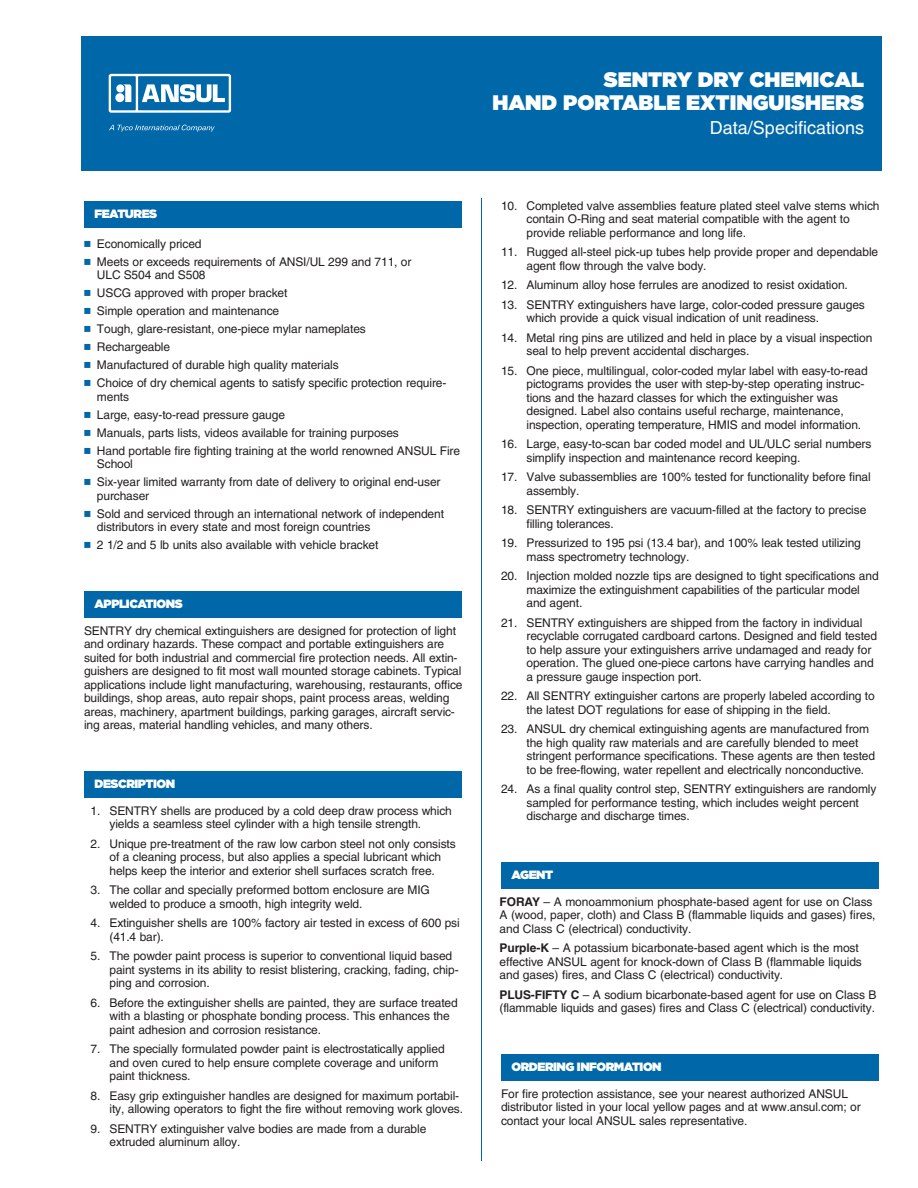
<style>
.page{position:relative;width:918px;height:1188px;background:#fff}
.page>*{position:absolute;margin:0;border:0;box-sizing:border-box;transform-origin:0 0}
.t1{font:900 21px/22.5px "Gotham";color:#fff;text-align:right}
.t2{font:18px "Helvetica";color:#fff}
.t3{font:12px/13.5px "Helvetica";letter-spacing:-.01em;color:#231f20}
.t4{font:900 12px "Gotham";letter-spacing:-.035em;color:#fff}
.s1{font-weight:700}
</style>
<div class="page">
<div style="left:501px;top:1054px;width:378px;height:27px;background:#0068a9"></div>
<div style="left:501px;top:862px;width:378px;height:27px;background:#0068a9"></div>
<div style="left:84px;top:771px;width:378px;height:27px;background:#0068a9"></div>
<div style="left:84px;top:591px;width:378px;height:27px;background:#0068a9"></div>
<div style="left:84px;top:201px;width:378px;height:27px;background:#0068a9"></div>
<hr style="left:481px;top:198px;width:1px;height:963px;background:#0068a9">
<div style="left:81px;top:36px;width:801px;height:135px;background:#0068a9"></div>
<svg style="left:109px;top:74px;width:122px;height:39px"></svg>
<svg style="left:109px;top:125px;width:106px;height:7px"></svg>
<p class="t4" style="left:94px;top:206px;width:64px">FEATURES</p>
<p class="t3" style="left:97px;top:235px;width:316px;line-height:18px">Economically priced<br>Meets or exceeds requirements of ANSI/UL 299 and 711, or</p>
<p class="t3" style="left:97px;top:267px;width:351px;line-height:18px">ULC S504 and S508<br>USCG approved with proper bracket<br>Simple operation and maintenance<br>Tough, glare-resistant, one-piece mylar nameplates<br>Rechargeable<br>Manufactured of durable high quality materials<br>Choice of dry chemical agents to satisfy specific protection require-</p>
<p class="t3" style="left:97px;top:388px;width:365px;line-height:18px">ments<br>Large, easy-to-read pressure gauge<br>Manuals, parts lists, videos available for training purposes<br>Hand portable fire fighting training at the world renowned ANSUL Fire</p>
<p class="t3" style="left:97px;top:456px;width:345px;line-height:18px">School<br>Six-year limited warranty from date of delivery to original end-user</p>
<p class="t3" style="left:97px;top:487px;width:349px;line-height:18px">purchaser<br>Sold and serviced through an international network of independent</p>
<p class="t3" style="left:97px;top:519px;width:283px;line-height:18px">distributors in every state and most foreign countries<br>2 1/2 and 5 lb units also available with vehicle bracket</p>
<p class="t4" style="left:94px;top:596px;width:90px">APPLICATIONS</p>
<p class="t3" style="left:84px;top:625px;width:380px">SENTRY dry chemical extinguishers are designed for protection of light and ordinary hazards. These compact and portable extinguishers are suited for both industrial and commercial fire protection needs. All extin&shy;guishers are designed to fit most wall mounted storage cabinets. Typical applications include light manufacturing, warehousing, restaurants, office buildings, shop areas, auto repair shops, paint process areas, welding areas, machinery, apartment buildings, parking garages, aircraft servic&shy;ing areas, material handling vehicles, and many others.</p>
<p class="t4" style="left:94px;top:776px;width:82px">DESCRIPTION</p>
<p class="t3" style="left:110px;top:805px;width:344px;text-indent:-19px">1. SENTRY shells are produced by a cold deep draw process which yields a seamless steel cylinder with a high tensile strength.</p>
<p class="t3" style="left:91px;top:838px;width:367px;text-align:center">2. Unique pre-treatment of the raw low carbon steel not only consists of a cleaning process, but also applies a special lubricant which<br>helps keep the interior and exterior shell surfaces scratch free.</p>
<p class="t3" style="left:110px;top:884px;width:322px;text-indent:-19px">3. The collar and specially preformed bottom enclosure are MIG welded to produce a smooth, high integrity weld.</p>
<p class="t3" style="left:110px;top:917px;width:352px;text-indent:-19px">4. Extinguisher shells are 100% factory air tested in excess of 600 psi (41.4 bar).</p>
<p class="t3" style="left:110px;top:950px;width:351px;text-indent:-19px">5. The powder paint process is superior to conventional liquid based paint systems in its ability to resist blistering, cracking, fading, chip&shy;ping and corrosion.</p>
<p class="t3" style="left:110px;top:997px;width:350px;text-indent:-19px">6. Before the extinguisher shells are painted, they are surface treated with a blasting or phosphate bonding process. This enhances the paint adhesion and corrosion resistance.</p>
<p class="t3" style="left:110px;top:1043px;width:337px;text-indent:-19px">7. The specially formulated powder paint is electrostatically applied and oven cured to help ensure complete coverage and uniform paint thickness.</p>
<p class="t3" style="left:110px;top:1090px;width:355px;text-indent:-19px">8. Easy grip extinguisher handles are designed for maximum portabil&shy;ity, allowing operators to fight the fire without removing work gloves.</p>
<p class="t3" style="left:110px;top:1123px;width:318px;text-indent:-19px">9. SENTRY extinguisher valve bodies are made from a durable extruded aluminum alloy.</p>
<h1 class="t1" style="left:492px;top:68px;width:373px">SENTRY DRY CHEMICAL<br>HAND PORTABLE EXTINGUISHERS</h1>
<h2 class="t2" style="left:710px;top:121px;width:156px">Data/Specifications</h2>
<p class="t3" style="left:527px;top:200px;width:355px;text-indent:-26px">10. Completed valve assemblies feature plated steel valve stems which contain O-Ring and seat material compatible with the agent to provide reliable performance and long life.</p>
<p class="t3" style="left:527px;top:246px;width:353px;text-indent:-26px">11. Rugged all-steel pick-up tubes help provide proper and dependable agent flow through the valve body.</p>
<p class="t3" style="left:501px;top:279px;width:348px">12. Aluminum alloy hose ferrules are anodized to resist oxidation.</p>
<p class="t3" style="left:527px;top:299px;width:340px;text-indent:-26px">13. SENTRY extinguishers have large, color-coded pressure gauges which provide a quick visual indication of unit readiness.</p>
<p class="t3" style="left:527px;top:332px;width:347px;text-indent:-26px">14. Metal ring pins are utilized and held in place by a visual inspection seal to help prevent accidental discharges.</p>
<p class="t3" style="left:527px;top:365px;width:343px;text-indent:-26px">15. One piece, multilingual, color-coded mylar label with easy-to-read pictograms provides the user with step-by-step operating instruc&shy;tions and the hazard classes for which the extinguisher was designed. Label also contains useful recharge, maintenance, inspection, operating temperature, HMIS and model information.</p>
<p class="t3" style="left:527px;top:438px;width:346px;text-indent:-26px">16. Large, easy-to-scan bar coded model and UL/ULC serial numbers simplify inspection and maintenance record keeping.</p>
<p class="t3" style="left:527px;top:471px;width:346px;text-indent:-26px">17. Valve subassemblies are 100% tested for functionality before final assembly.</p>
<p class="t3" style="left:527px;top:504px;width:341px;text-indent:-26px">18. SENTRY extinguishers are vacuum-filled at the factory to precise filling tolerances.</p>
<p class="t3" style="left:527px;top:537px;width:336px;text-indent:-26px">19. Pressurized to 195 psi (13.4 bar), and 100% leak tested utilizing mass spectrometry technology.</p>
<p class="t3" style="left:527px;top:570px;width:354px;text-indent:-26px">20. Injection molded nozzle tips are designed to tight specifications and maximize the extinguishment capabilities of the particular model and agent.</p>
<p class="t3" style="left:527px;top:617px;width:352px;text-indent:-26px">21. SENTRY extinguishers are shipped from the factory in individual recyclable corrugated cardboard cartons. Designed and field tested to help assure your extinguishers arrive undamaged and ready for operation. The glued one-piece cartons have carrying handles and a pressure gauge inspection port.</p>
<p class="t3" style="left:527px;top:690px;width:350px;text-indent:-26px">22. All SENTRY extinguisher cartons are properly labeled according to the latest DOT regulations for ease of shipping in the field.</p>
<p class="t3" style="left:527px;top:723px;width:350px;text-indent:-26px">23. ANSUL dry chemical extinguishing agents are manufactured from the high quality raw materials and are carefully blended to meet stringent performance specifications. These agents are then tested to be free-flowing, water repellent and electrically nonconductive.</p>
<p class="t3" style="left:527px;top:783px;width:351px;text-indent:-26px">24. As a final quality control step, SENTRY extinguishers are randomly sampled for performance testing, which includes weight percent discharge and discharge times.</p>
<p class="t4" style="left:512px;top:868px;width:43px">AGENT</p>
<p class="t3" style="left:500px;top:896px;width:378px"><span class="s1">FORAY</span> – A monoammonium phosphate-based agent for use on Class<br>A (wood, paper, cloth) and Class B (flammable liquids and gases) fires, and Class C (electrical) conductivity.</p>
<p class="t3" style="left:500px;top:942px;width:364px"><span class="s1">Purple-K</span> – A potassium bicarbonate-based agent which is the most effective ANSUL agent for knock-down of Class B (flammable liquids and gases) fires, and Class C (electrical) conductivity.</p>
<p class="t3" style="left:500px;top:989px;width:379px"><span class="s1">PLUS-FIFTY C</span> – A sodium bicarbonate-based agent for use on Class B (flammable liquids and gases) fires and Class C (electrical) conductivity.</p>
<p class="t4" style="left:512px;top:1060px;width:152px">ORDERING INFORMATION</p>
<p class="t3" style="left:501px;top:1088px;width:361px">For fire protection assistance, see your nearest authorized ANSUL distributor listed in your local yellow pages and at www.ansul.com; or contact your local ANSUL sales representative.</p>
</div>
